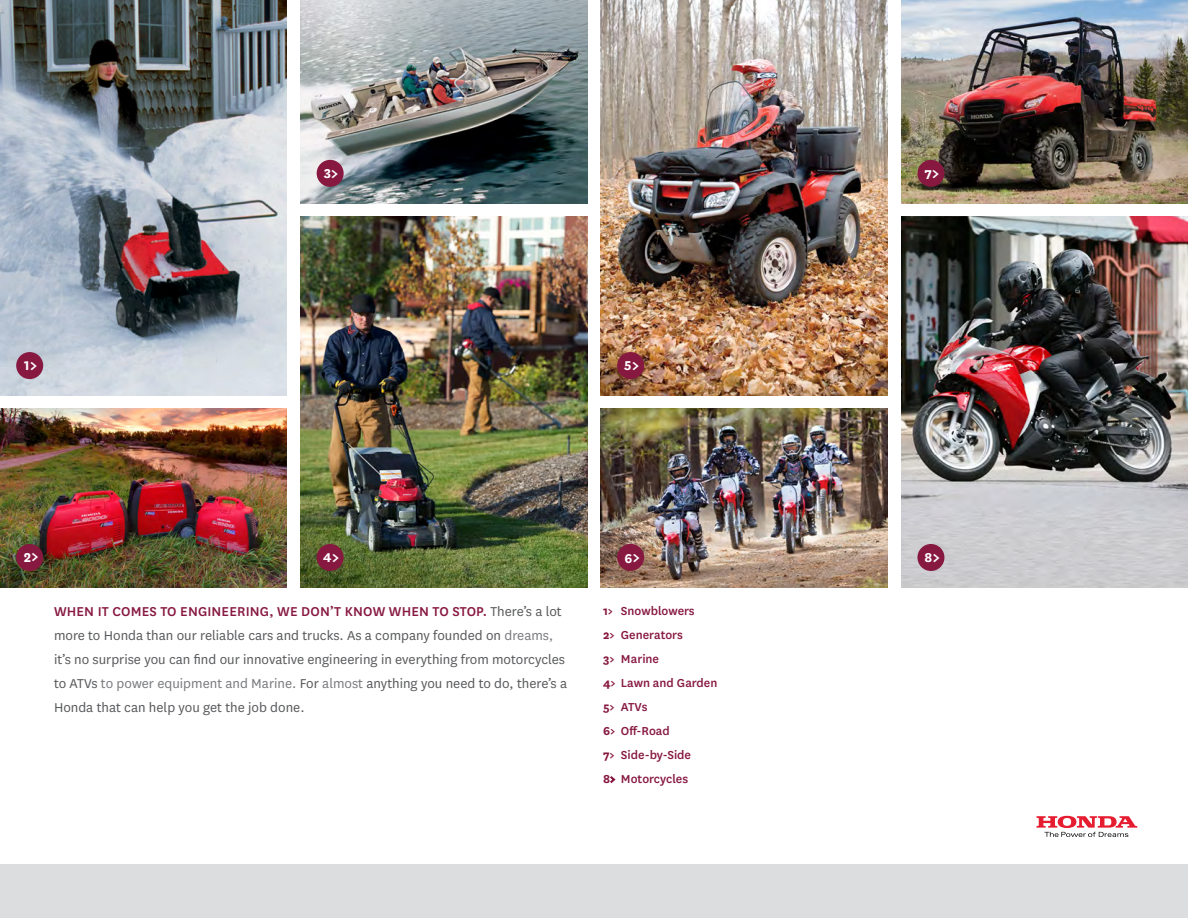
<style>
.page{position:relative;width:1188px;height:918px;background:#fff}
.page>*{position:absolute;margin:0;border:0;box-sizing:border-box;transform-origin:0 0}
.t1{font:15px/24px "National";color:#58595b}
.t2{font:700 15px "National";color:#fff}
.t3{font:500 13.5px/24px "National";color:#871840}
.s1{font-size:19.8px}
.s2{font-weight:500;color:#871840}
.s3{color:#797a7d}
.s4{font-weight:700}
</style>
<div class="page">
<img style="left:901px;top:0;width:287px;height:203px">
<img style="left:300px;top:0;width:287px;height:203px">
<img style="left:300px;top:217px;width:287px;height:370px">
<img style="left:901px;top:217px;width:287px;height:370px">
<img style="left:0;top:0;width:287px;height:395px">
<img style="left:601px;top:0;width:286px;height:395px">
<img style="left:601px;top:409px;width:286px;height:178px">
<img style="left:0;top:409px;width:287px;height:178px">
<div style="left:317px;top:160px;width:27px;height:27px;background:#871840;border-radius:50%"></div>
<div style="left:16px;top:352px;width:27px;height:27px;background:#871840;border-radius:50%"></div>
<div style="left:16px;top:544px;width:27px;height:27px;background:#871840;border-radius:50%"></div>
<div style="left:317px;top:544px;width:27px;height:27px;background:#871840;border-radius:50%"></div>
<div style="left:617px;top:544px;width:27px;height:27px;background:#871840;border-radius:50%"></div>
<div style="left:617px;top:352px;width:27px;height:27px;background:#871840;border-radius:50%"></div>
<div style="left:917px;top:544px;width:27px;height:27px;background:#871840;border-radius:50%"></div>
<div style="left:917px;top:160px;width:27px;height:27px;background:#871840;border-radius:50%"></div>
<svg style="left:1037px;top:816px;width:100px;height:21px"></svg>
<svg style="left:610px;top:776px;width:6px;height:7px"></svg>
<div style="left:0;top:864px;width:1188px;height:54px;background:#dcddde"></div>
<p class="t2" style="left:24px;top:355px;width:15px">1<span class="s1">&gt;</span></p>
<p class="t2" style="left:324px;top:163px;width:17px">3<span class="s1">&gt;</span></p>
<p class="t2" style="left:624px;top:355px;width:17px">5<span class="s1">&gt;</span></p>
<p class="t2" style="left:24px;top:547px;width:17px">2<span class="s1">&gt;</span></p>
<p class="t2" style="left:323px;top:547px;width:18px">4<span class="s1">&gt;</span></p>
<p class="t2" style="left:625px;top:547px;width:17px">6<span class="s1">&gt;</span></p>
<p class="t1" style="left:54px;top:599px;width:515px"><span class="s2">When it comes to engi neeri ng, we don’t know when to stop.</span> There’s a lot more to Honda than our reliable cars and trucks. As a company founded on <span class="s3">dreams, </span>it’s no surprise you can find our innovative engineering in everything from motorcycles to ATVs <span class="s3">to power equipment and Marine.</span> For <span class="s3">almost</span> anything you need to do, there’s a Honda that can help you get the job done.</p>
<p class="t3" style="left:603px;top:598px;width:116px"><span class="s4">1&gt;</span> Snowblowers<br><span class="s4">2&gt;</span> Generators<br><span class="s4">3&gt;</span> Marine<br><span class="s4">4&gt;</span> Lawn and Garden<br><span class="s4">5&gt;</span>ATVs<br><span class="s4">6&gt;</span> Off-Road<br><span class="s4">7&gt;</span> Side-by-Side<br><span class="s4">8&gt;</span> M otorcycles</p>
<p class="t2" style="left:925px;top:163px;width:16px">7<span class="s1">&gt;</span></p>
<p class="t2" style="left:925px;top:547px;width:17px">8<span class="s1">&gt;</span></p>
</div>
